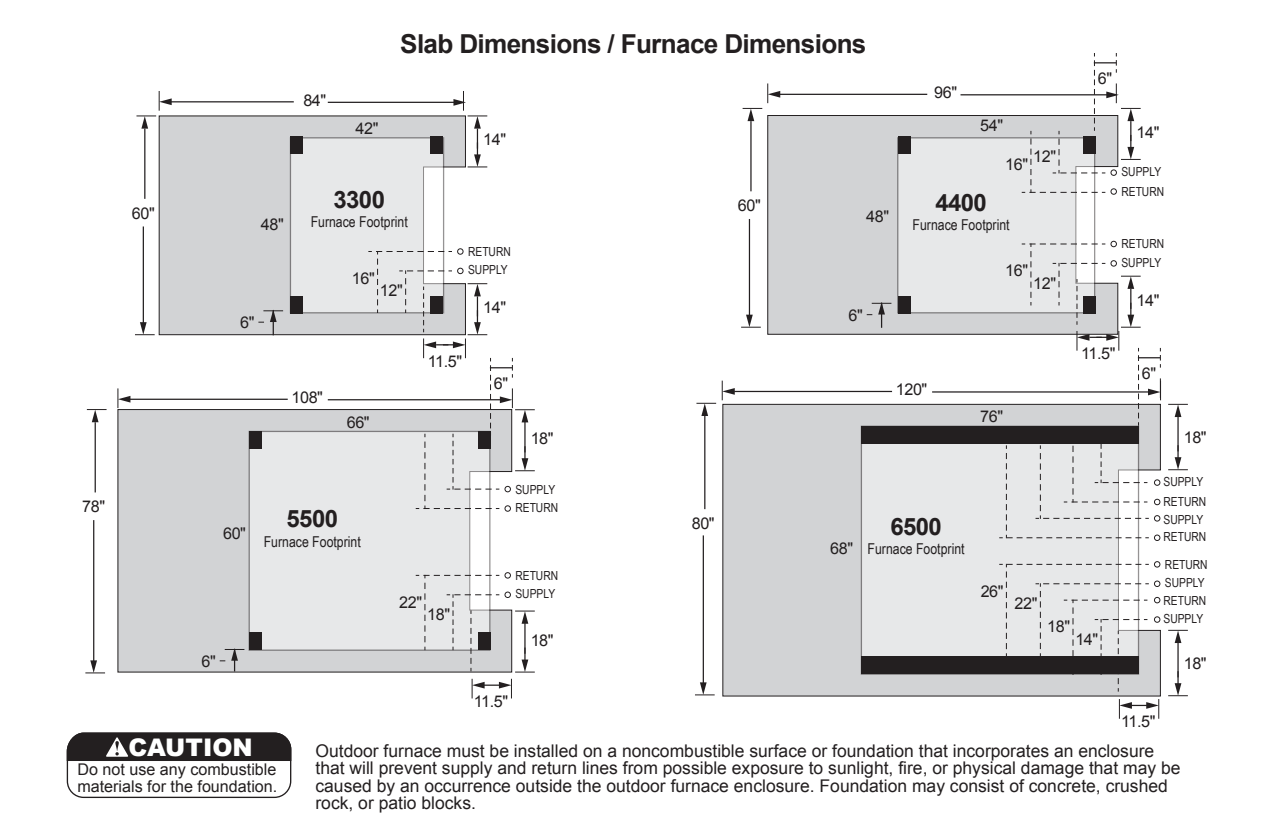
<style>
.page{position:relative;width:1283px;height:823px;background:#fff}
.page>*{position:absolute;margin:0;border:0;box-sizing:border-box;transform-origin:0 0}
.t1{font:700 26px "Arial";letter-spacing:-.025em;color:#231f20}
.t2{font:900 24.25px "Arial";color:#fff}
.t3{font:700 24px "Arial";letter-spacing:-.025em;color:#231f20}
.t4{font:17.5px/17.5px "Arial";color:#231f20}
.t5{font:16.25px "Arial";letter-spacing:-.025em;color:#231f20}
.t6{font:16px/16.8px "Arial";color:#231f20}
.t7{font:15px "Arial Narrow";color:#231f20}
.t8{font:12.5px/18.2px "Arial Narrow";color:#231f20}
</style>
<div class="page">
<div style="left:67px;top:732px;width:224px;height:66px;border:1px solid #231f20;border-radius:16px"></div>
<svg style="left:66px;top:732px;width:226px;height:29px;background:#312e2e"></svg>
<svg style="left:158px;top:115px;width:308px;height:220px;background:#d1d2d4"></svg>
<svg style="left:290px;top:137px;width:154px;height:176px;background:#e5e6e7"></svg>
<div style="left:767px;top:115px;width:350px;height:220px;background:#d2d3d5"></div>
<div style="left:897px;top:137px;width:198px;height:176px;background:#e7e8e9"></div>
<svg style="left:117px;top:409px;width:395px;height:264px;background:#d0d1d2"></svg>
<div style="left:248px;top:431px;width:242px;height:220px;background:#e7e8e9"></div>
<div style="left:722px;top:404px;width:439px;height:293px;background:#d2d3d5"></div>
<div style="left:860px;top:425px;width:279px;height:250px;background:#e7e8e9"></div>
<hr style="left:328px;top:399px;width:175px;height:1px;background:#231f20">
<hr style="left:144px;top:129px;width:1px;height:69px;background:#231f20">
<hr style="left:130px;top:399px;width:157px;height:1px;background:#231f20">
<svg style="left:117px;top:389px;width:13px;height:18px"></svg>
<hr style="left:932px;top:391px;width:216px;height:1px;background:#231f20">
<hr style="left:734px;top:391px;width:157px;height:1px;background:#231f20">
<svg style="left:722px;top:381px;width:12px;height:19px"></svg>
<hr style="left:143px;top:227px;width:1px;height:99px;background:#231f20">
<svg style="left:135px;top:322px;width:19px;height:13px"></svg>
<hr style="left:95px;top:423px;width:1px;height:69px;background:#231f20">
<svg style="left:87px;top:409px;width:19px;height:13px"></svg>
<hr style="left:93px;top:521px;width:1px;height:139px;background:#231f20">
<svg style="left:86px;top:660px;width:19px;height:13px"></svg>
<hr style="left:704px;top:416px;width:1px;height:92px;background:#231f20">
<svg style="left:697px;top:403px;width:18px;height:13px"></svg>
<hr style="left:702px;top:536px;width:2px;height:150px;background:#231f20">
<svg style="left:695px;top:682px;width:19px;height:13px"></svg>
<svg style="left:515px;top:610px;width:19px;height:62px"></svg>
<hr style="left:1177px;top:641px;width:1px;height:36px;background:#231f20">
<svg style="left:1168px;top:630px;width:19px;height:13px"></svg>
<svg style="left:1168px;top:672px;width:19px;height:24px"></svg>
<hr style="left:1177px;top:415px;width:1px;height:36px;background:#231f20">
<svg style="left:1168px;top:404px;width:19px;height:13px"></svg>
<svg style="left:1168px;top:446px;width:19px;height:24px"></svg>
<svg style="left:259px;top:309px;width:24px;height:26px"></svg>
<svg style="left:220px;top:648px;width:24px;height:23px"></svg>
<div style="left:457px;top:248px;width:6px;height:7px;border:1px solid #231f20;border-radius:50%"></div>
<svg style="left:416px;top:575px;width:83px;height:96px"></svg>
<div style="left:504px;top:572px;width:7px;height:6px;border:1px solid #231f20;border-radius:50%"></div>
<div style="left:504px;top:591px;width:7px;height:7px;border:1px solid #231f20;border-radius:50%"></div>
<svg style="left:369px;top:251px;width:165px;height:258px"></svg>
<div style="left:504px;top:505px;width:7px;height:6px;border:1px solid #231f20;border-radius:50%"></div>
<div style="left:504px;top:486px;width:7px;height:6px;border:1px solid #231f20;border-radius:50%"></div>
<hr style="left:961px;top:94px;width:148px;height:1px;background:#231f20">
<hr style="left:750px;top:122px;width:1px;height:69px;background:#231f20">
<hr style="left:776px;top:94px;width:150px;height:1px;background:#231f20">
<svg style="left:743px;top:84px;width:37px;height:37px"></svg>
<hr style="left:328px;top:102px;width:129px;height:1px;background:#231f20">
<svg style="left:453px;top:91px;width:34px;height:76px"></svg>
<hr style="left:169px;top:101px;width:124px;height:1px;background:#231f20">
<svg style="left:137px;top:91px;width:35px;height:38px"></svg>
<hr style="left:749px;top:220px;width:1px;height:98px;background:#231f20">
<svg style="left:741px;top:315px;width:19px;height:13px"></svg>
<svg style="left:867px;top:302px;width:24px;height:25px"></svg>
<svg style="left:1030px;top:53px;width:110px;height:140px"></svg>
<div style="left:1110px;top:188px;width:6px;height:7px;border:1px solid #231f20;border-radius:50%"></div>
<div style="left:1110px;top:169px;width:6px;height:7px;border:1px solid #231f20;border-radius:50%"></div>
<svg style="left:472px;top:679px;width:40px;height:19px"></svg>
<svg style="left:1119px;top:699px;width:40px;height:19px"></svg>
<div style="left:290px;top:136px;width:13px;height:18px;background:#231f20"></div>
<div style="left:430px;top:136px;width:13px;height:18px;background:#231f20"></div>
<div style="left:290px;top:296px;width:13px;height:18px;background:#231f20"></div>
<div style="left:430px;top:296px;width:13px;height:18px;background:#231f20"></div>
<div style="left:897px;top:136px;width:13px;height:18px;background:#231f20"></div>
<div style="left:1083px;top:136px;width:12px;height:18px;background:#231f20"></div>
<div style="left:897px;top:296px;width:13px;height:18px;background:#231f20"></div>
<div style="left:249px;top:431px;width:13px;height:18px;background:#231f20"></div>
<div style="left:478px;top:431px;width:13px;height:18px;background:#231f20"></div>
<div style="left:249px;top:632px;width:13px;height:18px;background:#231f20"></div>
<div style="left:478px;top:632px;width:13px;height:18px;background:#231f20"></div>
<div style="left:861px;top:426px;width:277px;height:18px;background:#231f20"></div>
<div style="left:861px;top:656px;width:277px;height:18px;background:#231f20"></div>
<svg style="left:1154px;top:597px;width:6px;height:6px"></svg>
<svg style="left:1154px;top:616px;width:6px;height:6px"></svg>
<svg style="left:999px;top:564px;width:149px;height:127px"></svg>
<svg style="left:1154px;top:561px;width:6px;height:6px"></svg>
<div style="left:1154px;top:580px;width:6px;height:7px;border:1px solid #231f20;border-radius:50%"></div>
<div style="left:1154px;top:534px;width:6px;height:7px;border:1px solid #231f20;border-radius:50%"></div>
<svg style="left:999px;top:241px;width:162px;height:297px"></svg>
<p class="t5" style="left:132px;top:202px;width:24px">60"</p>
<p class="t5" style="left:82px;top:496px;width:24px">78"</p>
<p class="t5" style="left:261px;top:213px;width:24px">48"</p>
<p class="t5" style="left:240px;top:312px;width:16px">6"</p>
<p class="t5" style="left:303px;top:89px;width:24px">84"</p>
<h1 class="t1" style="left:400px;top:27px;width:468px">Slab Dimensions / Furnace Dimensions</h1>
<p class="t5" style="left:355px;top:117px;width:24px">42"</p>
<p class="t5" style="left:483px;top:129px;width:24px">14"</p>
<h3 class="t3" style="left:333px;top:184px;width:53px">3300</h3>
<p class="t7" style="left:311px;top:211px;width:99px">Furnace Footprint</p>
<p class="t5" style="left:352px;top:267px;width:24px">16"</p>
<p class="t5" style="left:380px;top:280px;width:24px">12"</p>
<p class="t8" style="left:468px;top:242px;width:44px">RETURN<br>SUPPLY</p>
<p class="t5" style="left:483px;top:297px;width:24px">14"</p>
<p class="t5" style="left:738px;top:195px;width:24px">60"</p>
<p class="t5" style="left:866px;top:206px;width:24px">48"</p>
<p class="t5" style="left:848px;top:304px;width:16px">6"</p>
<p class="t5" style="left:934px;top:82px;width:24px">96"</p>
<p class="t5" style="left:980px;top:115px;width:24px">54"</p>
<p class="t5" style="left:1033px;top:145px;width:24px">12"</p>
<p class="t5" style="left:1005px;top:154px;width:24px">16"</p>
<h3 class="t3" style="left:935px;top:187px;width:53px">4400</h3>
<p class="t7" style="left:912px;top:214px;width:99px">Furnace Footprint</p>
<p class="t5" style="left:1005px;top:260px;width:24px">16"</p>
<p class="t5" style="left:1033px;top:272px;width:24px">12"</p>
<p class="t5" style="left:291px;top:387px;width:33px">108"</p>
<p class="t5" style="left:428px;top:350px;width:36px">11.5"</p>
<p class="t5" style="left:494px;top:372px;width:16px">6"</p>
<p class="t5" style="left:896px;top:379px;width:33px">120"</p>
<p class="t5" style="left:347px;top:411px;width:24px">66"</p>
<p class="t5" style="left:980px;top:406px;width:24px">76"</p>
<p class="t5" style="left:1097px;top:68px;width:16px">6"</p>
<p class="t5" style="left:1136px;top:121px;width:24px">14"</p>
<p class="t8" style="left:1121px;top:162px;width:41px">SUPPLY</p>
<p class="t8" style="left:1121px;top:182px;width:44px">RETURN</p>
<p class="t8" style="left:1121px;top:234px;width:44px">RETURN<br>SUPPLY</p>
<p class="t5" style="left:1136px;top:289px;width:24px">14"</p>
<p class="t5" style="left:1081px;top:343px;width:36px">11.5"</p>
<p class="t5" style="left:1141px;top:362px;width:16px">6"</p>
<p class="t5" style="left:530px;top:428px;width:24px">18"</p>
<p class="t5" style="left:1183px;top:427px;width:24px">18"</p>
<p class="t5" style="left:223px;top:522px;width:24px">60"</p>
<h3 class="t3" style="left:286px;top:503px;width:53px">5500</h3>
<p class="t7" style="left:264px;top:530px;width:99px">Furnace Footprint</p>
<p class="t5" style="left:202px;top:651px;width:16px">6"</p>
<p class="t5" style="left:399px;top:591px;width:24px">22"</p>
<p class="t5" style="left:427px;top:604px;width:24px">18"</p>
<p class="t8" style="left:515px;top:480px;width:41px">SUPPLY</p>
<p class="t8" style="left:515px;top:498px;width:44px">RETURN</p>
<p class="t8" style="left:515px;top:566px;width:44px">RETURN</p>
<p class="t8" style="left:515px;top:584px;width:41px">SUPPLY</p>
<p class="t5" style="left:530px;top:629px;width:24px">18"</p>
<p class="t5" style="left:474px;top:691px;width:36px">11.5"</p>
<p class="t5" style="left:692px;top:513px;width:24px">80"</p>
<p class="t5" style="left:830px;top:538px;width:24px">68"</p>
<h3 class="t3" style="left:890px;top:511px;width:53px">6500</h3>
<p class="t7" style="left:867px;top:538px;width:99px">Furnace Footprint</p>
<p class="t5" style="left:980px;top:580px;width:24px">26"</p>
<p class="t5" style="left:1014px;top:593px;width:24px">22"</p>
<p class="t5" style="left:1047px;top:616px;width:24px">18"</p>
<p class="t5" style="left:1075px;top:628px;width:24px">14"</p>
<p class="t8" style="left:1163px;top:472px;width:41px">SUPPLY</p>
<p class="t8" style="left:1163px;top:492px;width:44px">RETURN</p>
<p class="t8" style="left:1163px;top:509px;width:41px">SUPPLY</p>
<p class="t8" style="left:1163px;top:526px;width:44px">RETURN</p>
<p class="t8" style="left:1165px;top:555px;width:44px">RETURN<br>SUPPLY</p>
<p class="t8" style="left:1163px;top:590px;width:44px">RETURN</p>
<p class="t8" style="left:1163px;top:609px;width:41px">SUPPLY</p>
<p class="t5" style="left:1183px;top:653px;width:24px">18"</p>
<p class="t5" style="left:1121px;top:711px;width:36px">11.5"</p>
<h2 class="t2" style="left:128px;top:729px;width:126px">CAUTION</h2>
<p class="t4" style="left:315px;top:742px;width:866px">Outdoor furnace must be installed on a noncombustible surface or foundation that incorporates an enclosure that will prevent supply and return lines from possible exposure to sunlight, fire, or physical damage that may be caused by an occurrence outside the outdoor furnace enclosure. Foundation may consist of concrete, crushed rock, or patio blocks.</p>
<p class="t6" style="left:77px;top:761px;width:201px">Do not use any combustible materials for the foundation.</p>
</div>
